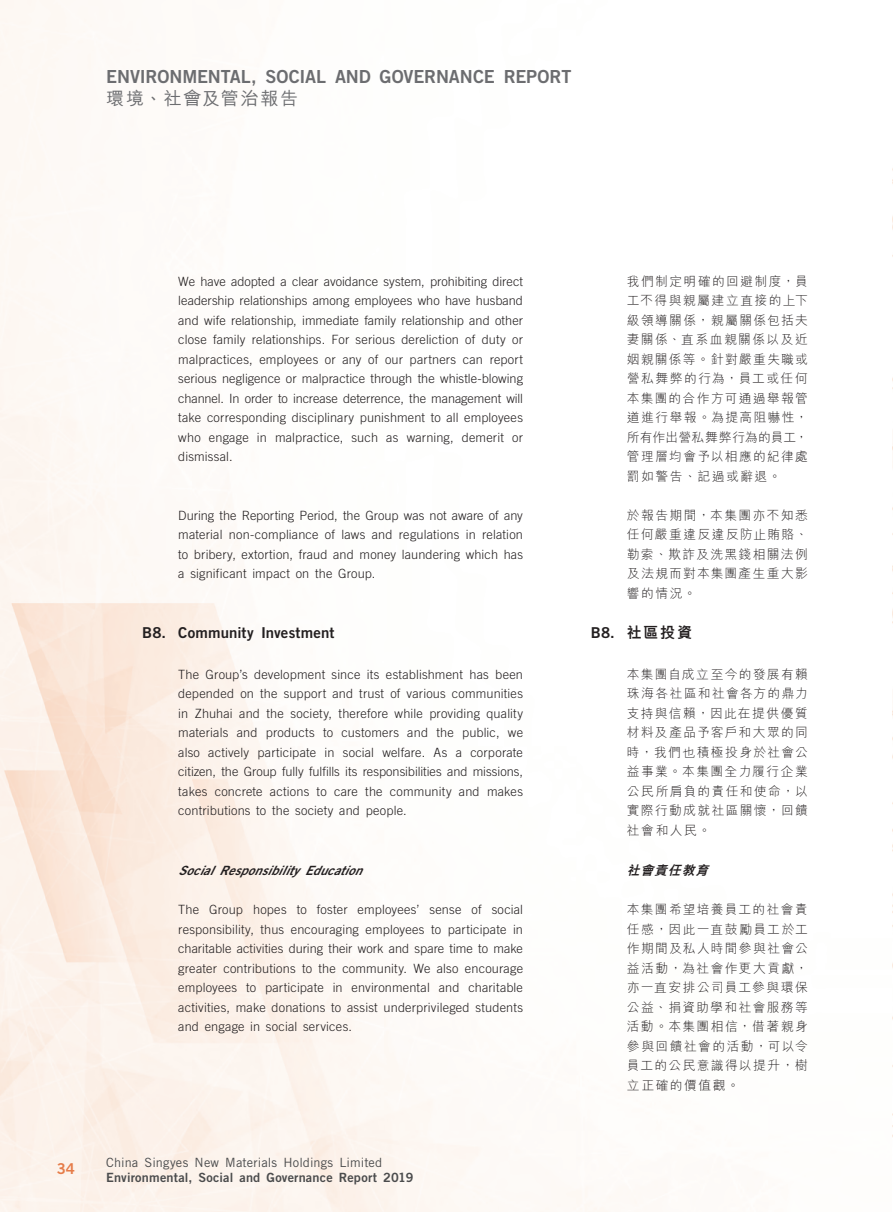
<style>
.page{position:relative;width:893px;height:1212px;background:#fff}
.page>*{position:absolute;margin:0;border:0;box-sizing:border-box;transform-origin:0 0}
.t1{font:18px "Trade Gothic LT Std Bd 2";letter-spacing:-.005em;color:#6c6d70}
.t2{font:500 18px "M Hei HK";letter-spacing:.09em;color:#6c6d70}
._04___H2{font:15px "Trade Gothic LT Std Bd 2";letter-spacing:.005em;color:#231f20}
._04___H2-2{font:800 15px "M Hei HK";color:#231f20}
.t3{font:15px "Trade Gothic LT Std Bd 2";color:#e67c49}
._13_____P4{font:300 12.75px/19.5px "Trade Gothic LT Std";letter-spacing:.015em;color:#231f20;text-align:justify}
._13_____P4-2{font:300 12.75px/19.5px "M Hei HK";letter-spacing:.11em;color:#231f20;text-align:justify}
.t4{font:12.75px "Trade Gothic LT Std Bd 2";letter-spacing:.01em;color:#4b4c4d}
.t5{font:12.75px "Trade Gothic LT Std";letter-spacing:.01em;color:#4b4c4d}
._05_____H3{font:italic 12.75px "Trade Gothic LT Std Bd 2 Obl";letter-spacing:.005em;color:#231f20}
._05_____H3-2{font:italic 800 12.75px "M Hei HK";color:#231f20}
.s1{font-family:"Trade Gothic LT Std Bd 2";font-weight:400}
</style>
<div class="page">
<h1 class="t1" style="left:106px;top:65px;width:467px">ENVIRONMENTAL, SOCIAL AND GOVERNANCE REPORT</h1>
<h1 class="t2" style="left:106px;top:85px;width:193px">環境、社會及管治報告</h1>
<p class="_13_____P4" style="left:178px;top:271px;width:346px">We have adopted a clear avoidance system, prohibiting direct leadership relationships among employees who have husband and wife relationship, immediate family relationship and other close family relationships. For serious dereliction of duty or malpractices, employees or any of our partners can report serious negligence or malpractice through the whistle-blowing channel. In order to increase deterrence, the management will take corresponding disciplinary punishment to all employees who engage in malpractice, such as warning, demerit or dismissal.</p>
<p class="_13_____P4" style="left:178px;top:505px;width:346px">During the Reporting Period, the Group was not aware of any material non-compliance of laws and regulations in relation to bribery, extortion, fraud and money laundering which has a significant impact on the Group.</p>
<p class="_04___H2" style="left:142px;top:623px;width:194px">B8. Community Investment</p>
<p class="_13_____P4" style="left:178px;top:664px;width:346px">The Group’s development since its establishment has been depended on the support and trust of various communities in Zhuhai and the society, therefore while providing quality materials and products to customers and the public, we also actively participate in social welfare. As a corporate citizen, the Group fully fulfills its responsibilities and missions, takes concrete actions to care the community and makes contributions to the society and people.</p>
<p class="_05_____H3" style="left:178px;top:863px;width:189px">Social Responsibility Education</p>
<p class="_13_____P4" style="left:178px;top:900px;width:346px">The Group hopes to foster employees’ sense of social responsibility, thus encouraging employees to participate in charitable activities during their work and spare time to make greater contributions to the community. We also encourage employees to participate in environmental and charitable activities, make donations to assist underprivileged students and engage in social services.</p>
<p class="t3" style="left:57px;top:1159px;width:20px">34</p>
<p class="t5" style="left:106px;top:1154px;width:278px">China Singyes New Materials Holdings Limited</p>
<p class="t4" style="left:106px;top:1169px;width:309px">Environmental, Social and Governance Report 2019</p>
<p class="_13_____P4-2" style="left:627px;top:271px;width:183px">我們制定明確的回避制度，員工不得與親屬建立直接的上下級領導關係，親屬關係包括夫妻關係、直系血親關係以及近姻親關係等。針對嚴重失職或營私舞弊的行為，員工或任何本集團的合作方可通過舉報管道進行舉報。為提高阻嚇性，所有作出營私舞弊行為的員工，管理層均會予以相應的紀律處罰如警告、記過或辭退。</p>
<p class="_13_____P4-2" style="left:627px;top:505px;width:182px">於報告期間，本集團亦不知悉任何嚴重違反違反防止賄賂、勒索、欺詐及洗黑錢相關法例及法規而對本集團產生重大影響的情況。</p>
<p class="_04___H2-2" style="left:591px;top:625px;width:103px"><span class="s1">B8.</span> 社區投資</p>
<p class="_13_____P4-2" style="left:627px;top:664px;width:182px">本集團自成立至今的發展有賴珠海各社區和社會各方的鼎力支持與信賴，因此在提供優質材料及產品予客戶和大眾的同時，我們也積極投身於社會公益事業。本集團全力履行企業公民所肩負的責任和使命，以實際行動成就社區關懷，回饋社會和人民。</p>
<p class="_05_____H3-2" style="left:627px;top:864px;width:86px">社會責任教育</p>
<p class="_13_____P4-2" style="left:627px;top:899px;width:182px">本集團希望培養員工的社會責任感，因此一直鼓勵員工於工作期間及私人時間參與社會公益活動，為社會作更大貢獻，亦一直安排公司員工參與環保公益、捐資助學和社會服務等活動。本集團相信，借著親身參與回饋社會的活動，可以令員工的公民意識得以提升，樹立正確的價值觀。</p>
</div>
